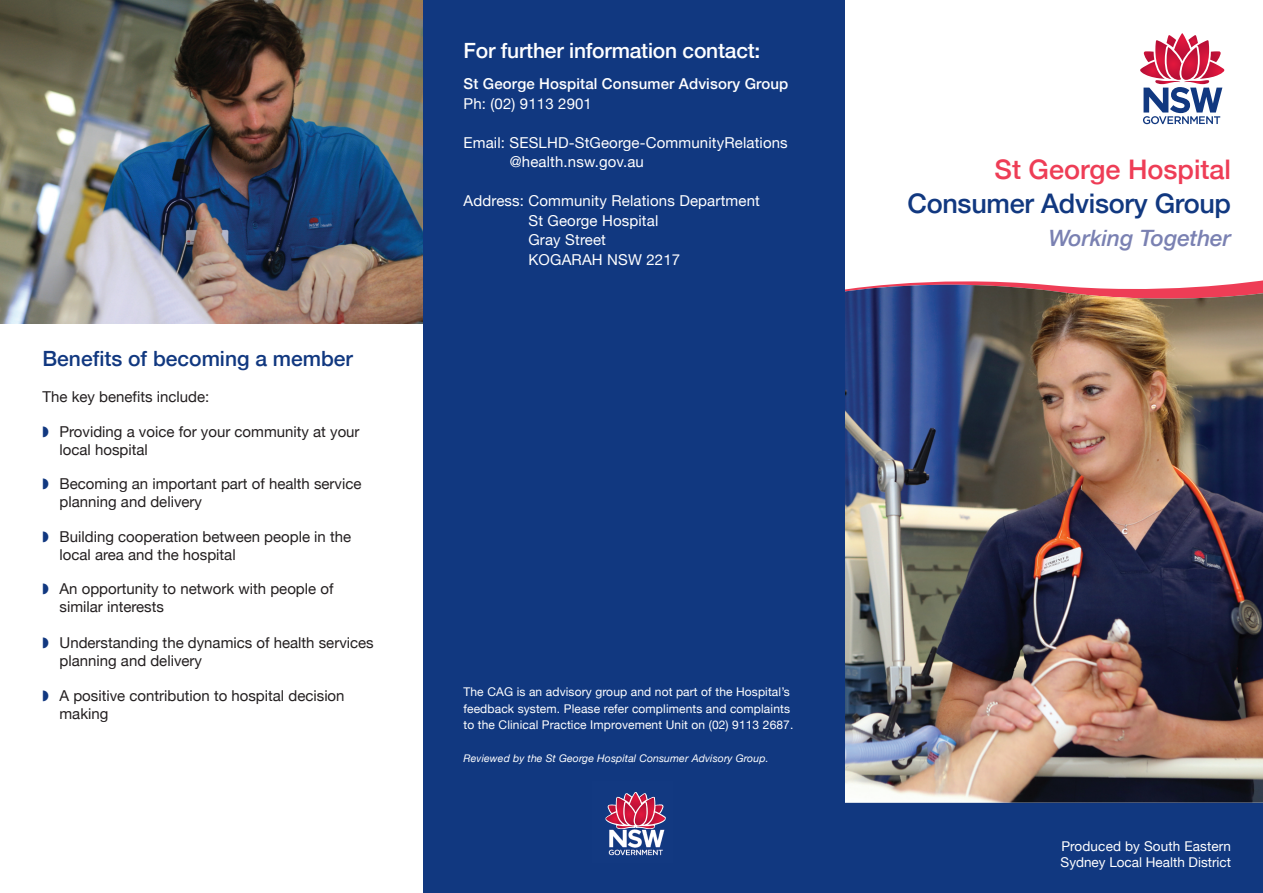
<style>
.page{position:relative;width:1263px;height:893px;background:#fff}
.page>*{position:absolute;margin:0;border:0;box-sizing:border-box;transform-origin:0 0}
.t1{font:500 27px "Helvetica Neue";letter-spacing:-.01em;color:#113880}
.t2{font:500 27px "Helvetica Neue";color:#ee3d56}
.t3{font:italic 500 22.5px "Helvetica Neue";color:#7a81b2}
.t4{font:500 21px "Helvetica Neue";letter-spacing:-.01em;color:#fff}
.t5{font:500 21px "Helvetica Neue";color:#113880}
.t6{font:15px/18px "Helvetica Neue";color:#231f20}
.t7{font:15px/19.5px "Helvetica Neue";letter-spacing:.01em;color:#fff}
.t8{font:500 15px "Helvetica Neue";letter-spacing:.01em;color:#fff}
.t9{font:13.5px/16.5px "Helvetica Neue";color:#fff}
.t10{font:12px/16.5px "Helvetica Neue";letter-spacing:.01em;color:#fff}
.t11{font:italic 10.5px "Helvetica Neue";letter-spacing:.01em;color:#fff}
</style>
<div class="page">
<img style="left:0;top:0;width:423px;height:323px">
<div style="left:840px;top:759px;width:423px;height:134px;background:#113880"></div>
<svg style="left:1140px;top:33px;width:85px;height:91px"></svg>
<img style="left:844px;top:284px;width:419px;height:519px">
<div style="left:423px;top:0;width:421px;height:893px;background:#113880"></div>
<img style="left:608px;top:829px;width:57px;height:27px">
<svg style="left:605px;top:792px;width:61px;height:37px"></svg>
<h3 class="t5" style="left:43px;top:346px;width:312px">Benefits of becoming a member</h3>
<p class="t6" style="left:43px;top:387px;width:168px">The key benefits include:</p>
<p class="t6" style="left:60px;top:422px;width:302px">Providing a voice for your community at your local hospital</p>
<p class="t6" style="left:60px;top:474px;width:304px">Becoming an important part of health service planning and delivery</p>
<p class="t6" style="left:60px;top:527px;width:293px">Building cooperation between people in the local area and the hospital</p>
<p class="t6" style="left:60px;top:579px;width:275px">An opportunity to network with people of similar interests</p>
<p class="t6" style="left:60px;top:633px;width:316px">Understanding the dynamics of health services planning and delivery</p>
<p class="t6" style="left:60px;top:686px;width:287px">A positive contribution to hospital decision making</p>
<h3 class="t4" style="left:463px;top:38px;width:298px">For further information contact:</h3>
<p class="t8" style="left:463px;top:75px;width:326px">St George Hospital Consumer Advisory Group</p>
<p class="t7" style="left:463px;top:94px;width:130px">Ph: (02) 9113 2901</p>
<p class="t7" style="left:510px;top:133px;width:280px;text-indent:-46px">Email: SESLHD-StGeorge-CommunityRelations @health.nsw.gov.au</p>
<p class="t7" style="left:528px;top:191px;width:233px;text-indent:-65px">Address: Community Relations Department<br>St George Hospital<br>Gray Street<br>KoGARAH NSW 2217</p>
<p class="t10" style="left:463px;top:683px;width:331px">The CAG is an advisory group and not part of the Hospital’s feedback system. Please refer compliments and complaints to the Clinical Practice Improvement Unit on (02) 9113 2687.</p>
<p class="t11" style="left:463px;top:752px;width:307px">Reviewed by the St George Hospital Consumer Advisory Group.</p>
<h1 class="t2" style="left:994px;top:153px;width:238px">St George Hospital</h1>
<h1 class="t1" style="left:907px;top:186px;width:325px">Consumer Advisory Group</h1>
<h2 class="t3" style="left:1049px;top:224px;width:184px">Working Together</h2>
<p class="t9" style="left:1060px;top:837px;width:172px">Produced by South Eastern<br>Sydney Local Health District</p>
</div>
